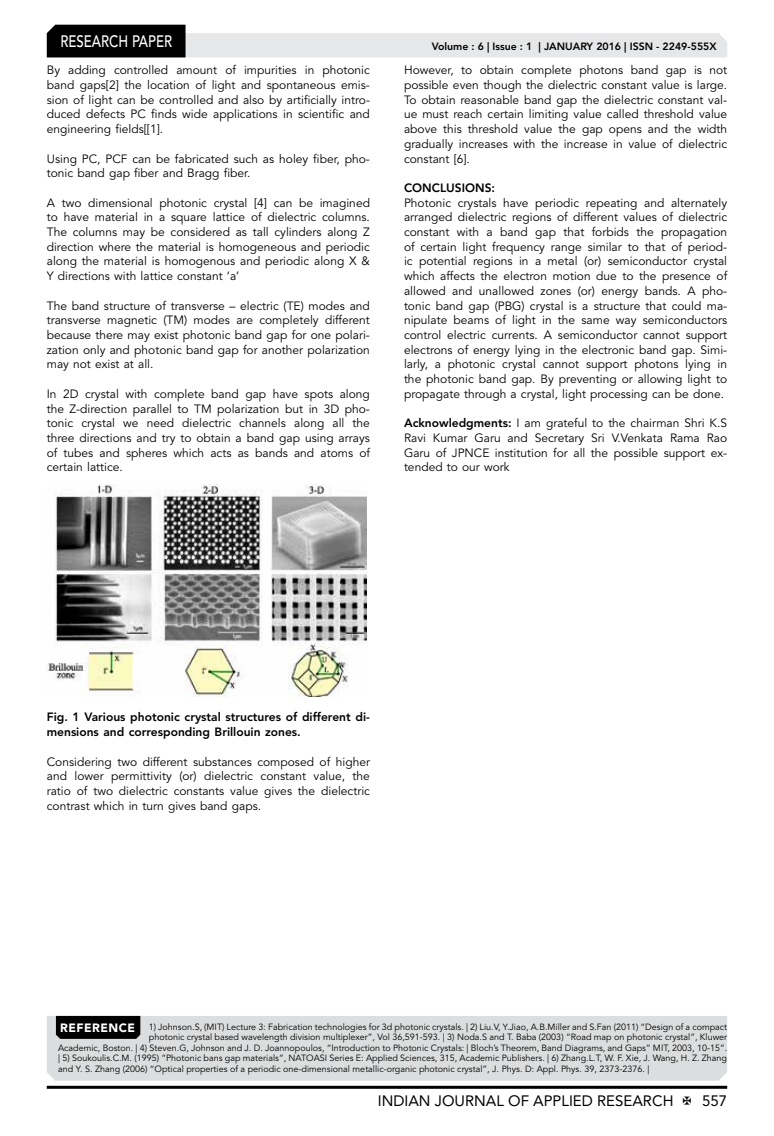
<style>
.page{position:relative;width:774px;height:1136px;background:#fff}
.page>*{position:absolute;margin:0;border:0;box-sizing:border-box;transform-origin:0 0}
.t1{font:500 16.5px "Avenir LT Std";color:#fff;scale:.8 1}
.t2{font:15px "Avenir LT Std";color:#000}
.t3{font:12px/14.7px "Avenir LT Std";color:#000;text-align:justify}
.t4{font:800 12px/14.7px "Avenir LT Std";color:#000}
.t5{font:800 10.5px "Avenir LT Std";color:#000}
.t6{font:9px "Avenir LT Std";color:#000}
.s1{font-weight:800}
.s2{font-weight:900;font-size:12px;color:#fff}
</style>
<div class="page">
<hr style="left:47px;top:1085px;width:680px;height:3px;background:#000">
<svg style="left:47px;top:25px;width:680px;height:32px"></svg>
<img style="left:47px;top:485px;width:320px;height:211px">
<div style="left:47px;top:1015px;width:680px;height:65px;background:#dcddde"></div>
<div style="left:56px;top:1015px;width:84px;height:23px;background:#000"></div>
<h1 class="t1" style="left:60px;top:32px;width:139px">RESEARCH PAPER</h1>
<p class="t3" style="left:47px;top:63px;width:325px">By adding controlled amount of impurities in photonic band gaps[2] the location of light and spontaneous emis&shy;sion of light can be controlled and also by artificially intro&shy;duced defects PC finds wide applications in scientific and engineering fields[[1].</p>
<p class="t3" style="left:47px;top:151px;width:325px">Using PC, PCF can be fabricated such as holey fiber, pho&shy;tonic band gap fiber and Bragg fiber.</p>
<p class="t3" style="left:47px;top:195px;width:325px">A two dimensional photonic crystal [4] can be imagined to have material in a square lattice of dielectric columns.<br>The columns may be considered as tall cylinders along Z direction where the material is homogeneous and periodic along the material is homogenous and periodic along X &amp; Y directions with lattice constant ‘a’</p>
<p class="t3" style="left:47px;top:298px;width:325px">The band structure of transverse – electric (TE) modes and transverse magnetic (TM) modes are completely different because there may exist photonic band gap for one polari&shy;zation only and photonic band gap for another polarization may not exist at all.</p>
<p class="t3" style="left:47px;top:386px;width:325px">In 2D crystal with complete band gap have spots along the Z-direction parallel to TM polarization but in 3D pho&shy;tonic crystal we need dielectric channels along all the three directions and try to obtain a band gap using arrays of tubes and spheres which acts as bands and atoms of certain lattice.</p>
<p class="t5" style="left:432px;top:41px;width:286px">Volume : 6 | Issue : 1 | JANUARY 2016 | ISSN - 2249-555X</p>
<p class="t3" style="left:404px;top:63px;width:325px">However, to obtain complete photons band gap is not possible even though the dielectric constant value is large.<br>To obtain reasonable band gap the dielectric constant val&shy;ue must reach certain limiting value called threshold value above this threshold value the gap opens and the width gradually increases with the increase in value of dielectric constant [6].</p>
<p class="t4" style="left:404px;top:180px;width:93px">CONCLUSIONS:</p>
<p class="t3" style="left:404px;top:195px;width:325px">Photonic crystals have periodic repeating and alternately arranged dielectric regions of different values of dielectric constant with a band gap that forbids the propagation of certain light frequency range similar to that of period&shy;ic potential regions in a metal (or) semiconductor crystal which affects the electron motion due to the presence of allowed and unallowed zones (or) energy bands. A pho&shy;tonic band gap (PBG) crystal is a structure that could ma&shy;nipulate beams of light in the same way semiconductors control electric currents. A semiconductor cannot support electrons of energy lying in the electronic band gap. Simi&shy;larly, a photonic crystal cannot support photons lying in the photonic band gap. By preventing or allowing light to propagate through a crystal, light processing can be done.</p>
<p class="t3" style="left:404px;top:416px;width:325px"><span class="s1">Acknowledgments:</span> I am grateful to the chairman Shri K.S Ravi Kumar Garu and Secretary Sri V.Venkata Rama Rao Garu of JPNCE institution for all the possible support ex&shy;tended to our work</p>
<p class="t4" style="left:47px;top:710px;width:325px">Fig. 1 Various photonic crystal structures of different di&shy;mensions and corresponding Brillouin zones.</p>
<p class="t3" style="left:47px;top:754px;width:325px">Considering two different substances composed of higher and lower permittivity (or) dielectric constant value, the ratio of two dielectric constants value gives the dielectric contrast which in turn gives band gaps.</p>
<p class="t6" style="left:60px;top:1021px;width:668px"><span class="s2">REFERENCE</span> 1) Johnson.S, (MIT) Lecture 3: Fabrication technologies for 3d photonic crystals. | 2) Liu.V, Y.Jiao, A.B.Miller and S.Fan (2011) “Design of a compact</p>
<p class="t6" style="left:149px;top:1031px;width:580px">photonic crystal based wavelength division multiplexer”, Vol 36,591-593. | 3) Noda.S and T. Baba (2003) “Road map on photonic crystal”, Kluwer</p>
<p class="t6" style="left:58px;top:1042px;width:671px">Academic, Boston. | 4) Steven.G, Johnson and J. D. Joannopoulos, “Introduction to Photonic Crystals: | Bloch’s Theorem, Band Diagrams, and Gaps” MIT, 2003, 10-15”.</p>
<p class="t6" style="left:58px;top:1052px;width:670px">| 5) Soukoulis.C.M. (1995) “Photonic bans gap materials”, NATOASI Series E: Applied Sciences, 315, Academic Publishers. | 6) Zhang.L.T, W. F. Xie, J. Wang, H. Z. Zhang</p>
<p class="t6" style="left:58px;top:1063px;width:593px">and Y. S. Zhang (2006) “Optical properties of a periodic one-dimensional metallic-organic photonic crystal”, J. Phys. D: Appl. Phys. 39, 2373-2376. |</p>
<p class="t2" style="left:378px;top:1091px;width:297px">INDIAN JOURNAL OF APPLIED RESEARCH</p>
<p class="t2" style="left:702px;top:1091px;width:27px">557</p>
</div>
